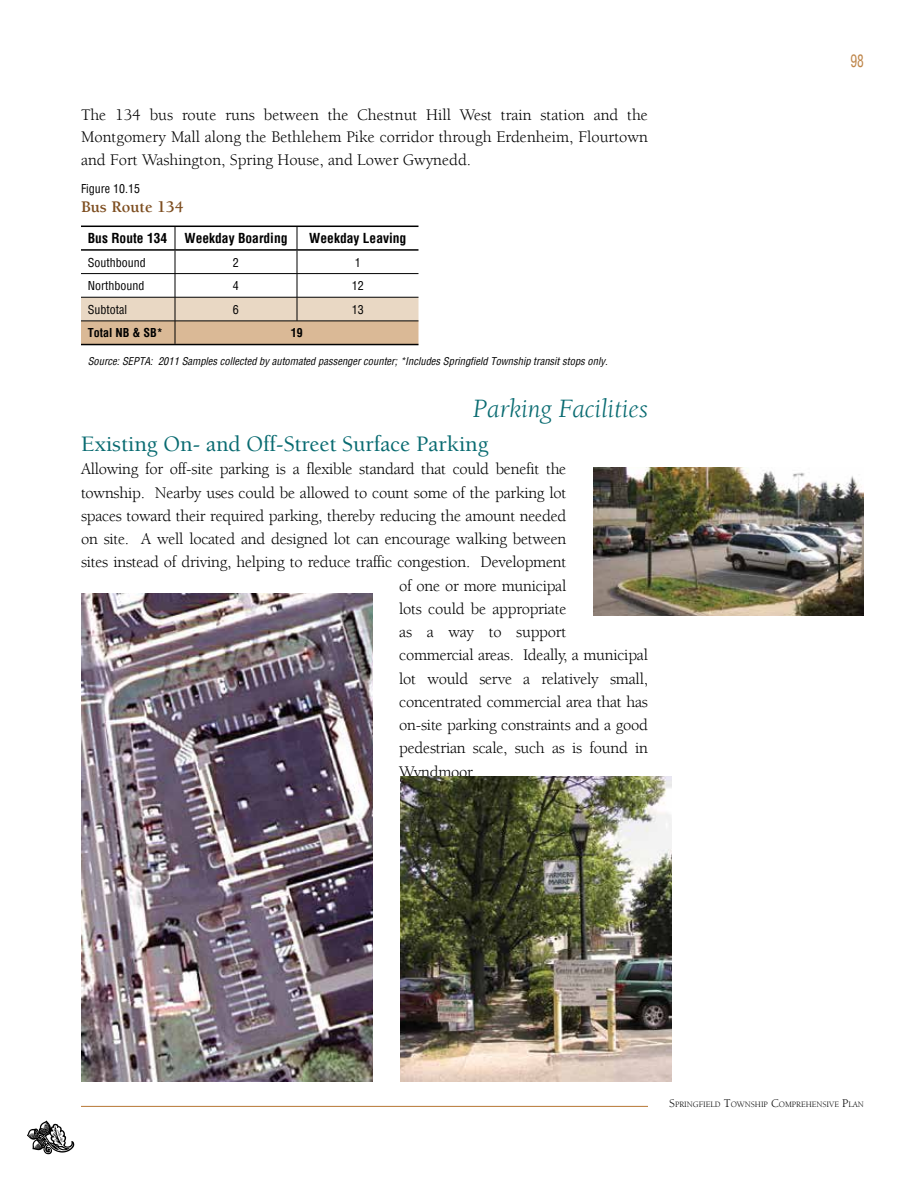
<style>
.page{position:relative;width:918px;height:1188px;background:#fff}
.page>*{position:absolute;margin:0;border:0;box-sizing:border-box;transform-origin:0 0}
.t1{font:italic 27px "Berkeley";color:#096b71}
.t2{font:500 22.5px "Berkeley LT";color:#096b71}
.t3{font:condensed 16.8px "Helvetica";color:#be8549;scale:.8 1}
.t4{font:16.5px/22.5px "Berkeley Std";letter-spacing:-.015em;color:#000;text-align:justify}
.t5{font:700 16.5px "Berkeley LT";color:#7d4d1f}
.t6{font:700 condensed 13.5px "Helvetica";color:#000}
.t7{font:condensed 12px "Helvetica";color:#000}
.t8{font:700 condensed 12px "Helvetica";color:#000}
.t9{font:italic condensed 10.5px "Helvetica";color:#000}
.t10{font:8.4px "Berkeley Std";color:#000}
.s1{font-size:12px}
</style>
<div class="page">
<hr style="left:81px;top:1106px;width:567px;height:1px;background:#be8549">
<svg style="left:27px;top:1120px;width:47px;height:34px"></svg>
<hr style="left:81px;top:226px;width:94px;height:1px;background:#000">
<hr style="left:175px;top:226px;width:122px;height:1px;background:#000">
<hr style="left:297px;top:226px;width:121px;height:1px;background:#000">
<svg style="left:81px;top:227px;width:337px;height:118px"></svg>
<hr style="left:297px;top:321px;width:121px;height:1px;background:#000">
<hr style="left:81px;top:249px;width:94px;height:2px;background:#000">
<hr style="left:175px;top:249px;width:122px;height:2px;background:#000">
<hr style="left:297px;top:249px;width:121px;height:2px;background:#000">
<img style="left:593px;top:468px;width:271px;height:148px">
<img style="left:400px;top:777px;width:272px;height:304px">
<img style="left:81px;top:594px;width:291px;height:487px">
<p class="t4" style="left:81px;top:103px;width:569px">The 134 bus route runs between the Chestnut Hill West train station and the Montgomery Mall along the Bethlehem Pike corridor through Erdenheim, Flourtown and Fort Washington, Spring House, and Lower Gwynedd.</p>
<p class="t7" style="left:81px;top:180px;width:61px">Figure 10.15</p>
<p class="t5" style="left:81px;top:198px;width:104px">Bus Route 134</p>
<p class="t6" style="left:88px;top:229px;width:81px">Bus Route 134</p>
<p class="t6" style="left:184px;top:229px;width:105px">Weekday Boarding</p>
<p class="t6" style="left:309px;top:229px;width:99px">Weekday Leaving</p>
<p class="t7" style="left:88px;top:254px;width:60px">Southbound</p>
<p class="t7" style="left:233px;top:254px;width:7px">2</p>
<p class="t7" style="left:355px;top:254px;width:7px">1</p>
<p class="t7" style="left:88px;top:278px;width:58px">Northbound</p>
<p class="t7" style="left:233px;top:278px;width:7px">4</p>
<p class="t7" style="left:352px;top:278px;width:13px">12</p>
<p class="t7" style="left:88px;top:301px;width:41px">Subtotal</p>
<p class="t7" style="left:233px;top:301px;width:7px">6</p>
<p class="t7" style="left:352px;top:301px;width:13px">13</p>
<p class="t8" style="left:88px;top:325px;width:77px">Total NB &amp; SB*</p>
<p class="t8" style="left:291px;top:325px;width:13px">19</p>
<p class="t9" style="left:88px;top:354px;width:521px">Source: SEPTA: 2011 Samples collected by automated passenger counter; *Includes Springfield Township transit stops only.</p>
<h1 class="t1" style="left:473px;top:395px;width:177px">Parking Facilities</h1>
<h2 class="t2" style="left:81px;top:432px;width:409px">Existing On- and Off-Street Surface Parking</h2>
<p class="t4" style="left:81px;top:458px;width:487px">Allowing for off-site parking is a flexible standard that could benefit the</p>
<p class="t4" style="left:81px;top:481px;width:487px">township. Nearby uses could be allowed to count some of the parking lot</p>
<p class="t4" style="left:81px;top:505px;width:487px">spaces toward their required parking, thereby reducing the amount needed</p>
<p class="t4" style="left:81px;top:528px;width:487px">on site. A well located and designed lot can encourage walking between</p>
<p class="t4" style="left:81px;top:551px;width:487px">sites instead of driving, helping to reduce traffic congestion. Development</p>
<p class="t4" style="left:399px;top:574px;width:169px">of one or more municipal</p>
<p class="t4" style="left:399px;top:598px;width:169px">lots could be appropriate</p>
<p class="t4" style="left:399px;top:621px;width:169px">as a way to support</p>
<p class="t4" style="left:399px;top:644px;width:250px">commercial areas. Ideally, a municipal</p>
<p class="t4" style="left:399px;top:667px;width:250px">lot would serve a relatively small,</p>
<p class="t4" style="left:399px;top:691px;width:250px">concentrated commercial area that has</p>
<p class="t4" style="left:399px;top:714px;width:250px">on-site parking constraints and a good</p>
<p class="t4" style="left:399px;top:737px;width:250px">pedestrian scale, such as is found in</p>
<p class="t4" style="left:399px;top:760px;width:78px">Wyndmoor.</p>
<p class="t3" style="left:850px;top:50px;width:18px">98</p>
<p class="t10" style="left:669px;top:1100px;width:196px"><span class="s1">S</span>PRINGFIELD <span class="s1">T</span>OWNSHIP <span class="s1">C</span>OMPREHENSIVE <span class="s1">P</span>LAN</p>
</div>
